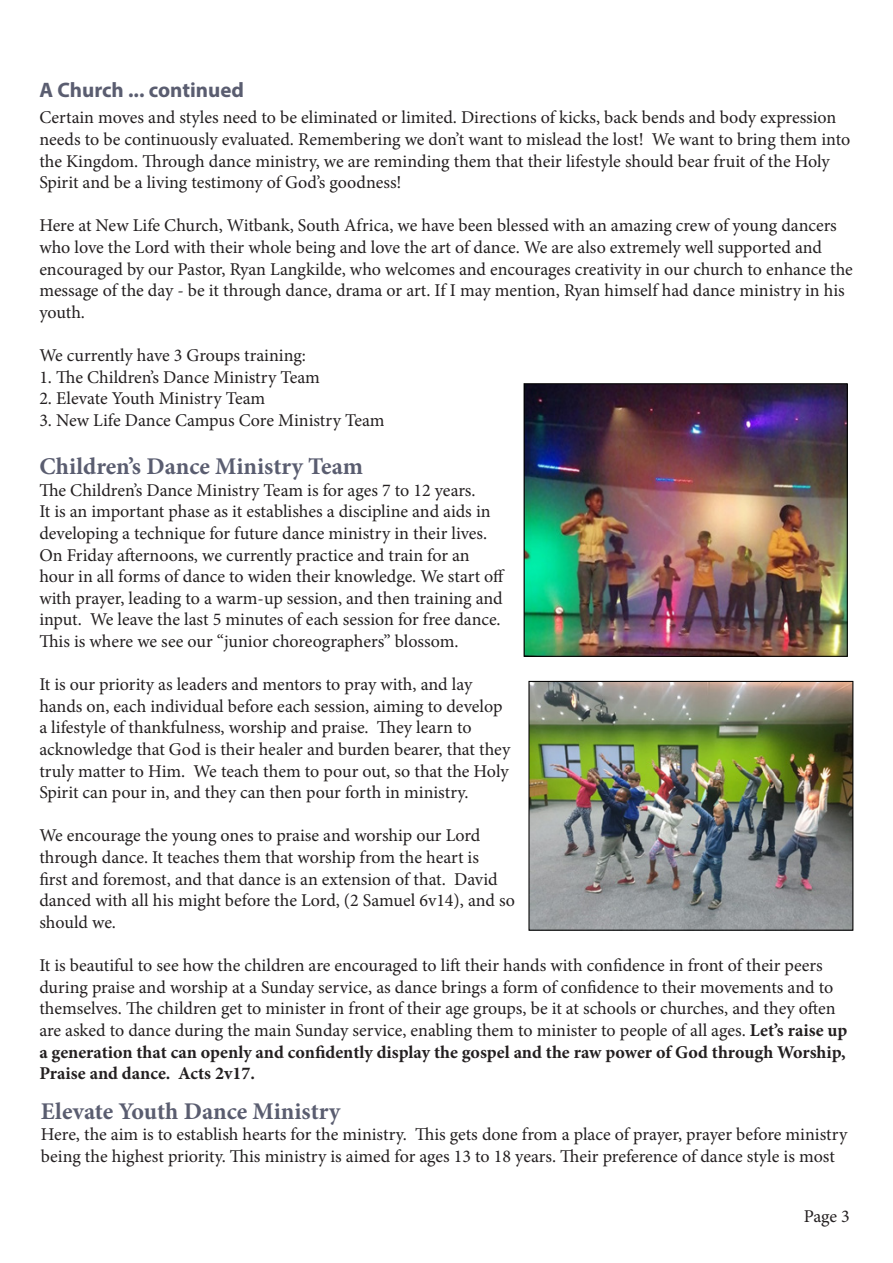
<style>
.page{position:relative;width:893px;height:1263px;background:#fff}
.page>*{position:absolute;margin:0;border:0;box-sizing:border-box;transform-origin:0 0}
.t1{font:700 24px "Minion Pro";color:#5a5d70}
.t2{font:700 21px "Myriad Pro";color:#5a5d70}
.t3{font:18px/21.6px "Minion Pro";letter-spacing:-.005em;color:#231f20}
.s1{font-weight:700}
</style>
<div class="page">
<img style="left:530px;top:683px;width:321px;height:246px">
<div style="left:528px;top:681px;width:325px;height:250px;border:1px solid #000"></div>
<img style="left:526px;top:385px;width:320px;height:270px">
<div style="left:524px;top:383px;width:324px;height:274px;border:1px solid #000"></div>
<p class="t2" style="left:39px;top:76px;width:206px">A Church ... continued</p>
<p class="t3" style="left:39px;top:107px;width:812px">Certain moves and styles need to be eliminated or limited. Directions of kicks, back bends and body expression needs to be continuously evaluated. Remembering we don’t want to mislead the lost! We want to bring them into the Kingdom. Through dance ministry, we are reminding them that their lifestyle should bear fruit of the Holy Spirit and be a living testimony of God’s goodness!</p>
<p class="t3" style="left:39px;top:215px;width:815px">Here at New Life Church, Witbank, South Africa, we have been blessed with an amazing crew of young dancers who love the Lord with their whole being and love the art of dance. We are also extremely well supported and encouraged by our Pastor, Ryan Langkilde, who welcomes and encourages creativity in our church to enhance the message of the day - be it through dance, drama or art. If I may mention, Ryan himself had dance ministry in his youth.</p>
<p class="t3" style="left:39px;top:344px;width:268px">We currently have 3 Groups training:</p>
<p class="t3" style="left:39px;top:366px;width:282px">1. The Children’s Dance Ministry Team</p>
<p class="t3" style="left:39px;top:388px;width:227px">2. Elevate Youth Ministry Team</p>
<p class="t3" style="left:39px;top:409px;width:347px">3. New Life Dance Campus Core Ministry Team</p>
<p class="t1" style="left:39px;top:450px;width:325px">Children’s Dance Ministry Team</p>
<p class="t3" style="left:39px;top:479px;width:467px">The Children’s Dance Ministry Team is for ages 7 to 12 years.<br>It is an important phase as it establishes a discipline and aids in developing a technique for future dance ministry in their lives.<br>On Friday afternoons, we currently practice and train for an hour in all forms of dance to widen their knowledge. We start off with prayer, leading to a warm-up session, and then training and input. We leave the last 5 minutes of each session for free dance.<br>This is where we see our “junior choreographers” blossom.</p>
<p class="t3" style="left:39px;top:674px;width:472px">It is our priority as leaders and mentors to pray with, and lay hands on, each individual before each session, aiming to develop a lifestyle of thankfulness, worship and praise. They learn to acknowledge that God is their healer and burden bearer, that they truly matter to Him. We teach them to pour out, so that the Holy Spirit can pour in, and they can then pour forth in ministry.</p>
<p class="t3" style="left:39px;top:825px;width:477px">We encourage the young ones to praise and worship our Lord through dance. It teaches them that worship from the heart is<br>first and foremost, and that dance is an extension of that. David danced with all his might before the Lord, (2 Samuel 6v14), and so should we.</p>
<p class="t3" style="left:39px;top:955px;width:809px">It is beautiful to see how the children are encouraged to lift their hands with confidence in front of their peers during praise and worship at a Sunday service, as dance brings a form of confidence to their movements and to themselves. The children get to minister in front of their age groups, be it at schools or churches, and they often are asked to dance during the main Sunday service, enabling them to minister to people of all ages. <span class="s1">Let’s raise up a generation that can openly and confidently display the gospel and the raw power of God through Worship, Praise and dance. Acts 2v17.</span></p>
<p class="t1" style="left:41px;top:1094px;width:301px">Elevate Youth Dance Ministry</p>
<p class="t3" style="left:41px;top:1124px;width:808px">Here, the aim is to establish hearts for the ministry. This gets done from a place of prayer, prayer before ministry being the highest priority. This ministry is aimed for ages 13 to 18 years. Their preference of dance style is most</p>
<p class="t3" style="left:804px;top:1205px;width:48px">Page 3</p>
</div>
